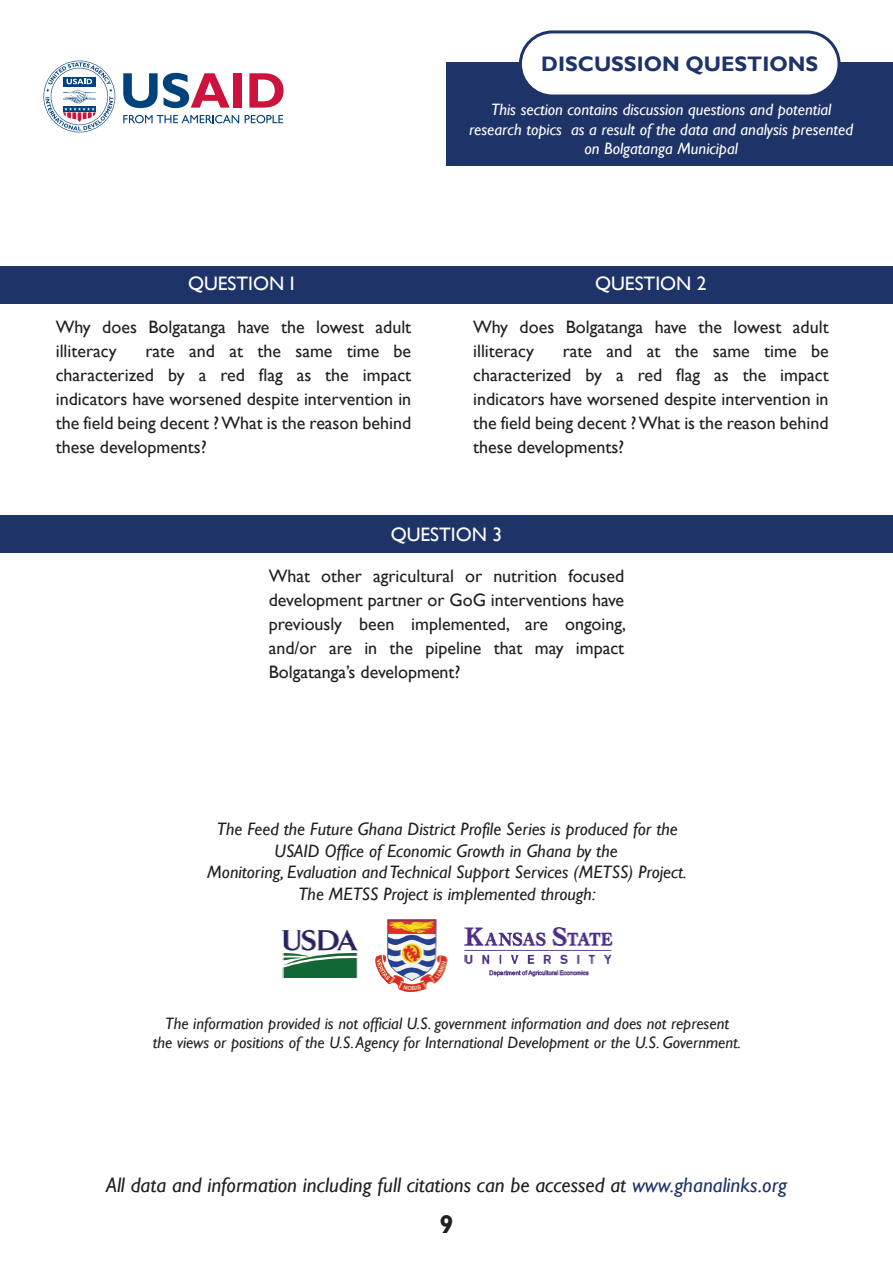
<style>
.page{position:relative;width:893px;height:1263px;background:#fff}
.page>*{position:absolute;margin:0;border:0;box-sizing:border-box;transform-origin:0 0}
.t1{font:700 25.5px "Gill Sans";color:#231f20}
.t2{font:italic 21px "Gill Sans";color:#231f20}
.t3{font:700 21px "Gill Sans";color:#1e3468}
.t4{font:19.5px "Gill Sans";color:#fff}
.t5{font:18px/24px "Gill Sans";color:#231f20;text-align:justify}
.t6{font:italic 18px/21.6px "Gill Sans";color:#231f20;text-align:center}
.t7{font:italic 16.5px/19.8px "Gill Sans";color:#231f20;text-align:center}
.t8{font:italic 16.5px/19.8px "Gill Sans";color:#fff;text-align:center}
.s1{color:#1e3468}
</style>
<div class="page">
<div style="left:446px;top:63px;width:447px;height:103px;background:#1e3468"></div>
<div style="left:520px;top:32px;width:319px;height:64px;background:#fff;border-radius:32px"></div>
<div style="left:519px;top:30px;width:321px;height:68px;border:3px solid #1e3468;border-radius:32px"></div>
<div style="left:0;top:266px;width:893px;height:37px;background:#1e3468"></div>
<div style="left:0;top:515px;width:893px;height:37px;background:#1e3468"></div>
<img style="left:281px;top:919px;width:332px;height:73px">
<svg style="left:123px;top:115px;width:116px;height:8px"></svg>
<svg style="left:245px;top:115px;width:38px;height:8px"></svg>
<svg style="left:123px;top:73px;width:107px;height:35px"></svg>
<div style="left:234px;top:73px;width:8px;height:35px;background:#cd123d"></div>
<svg style="left:249px;top:73px;width:35px;height:35px"></svg>
<svg style="left:43px;top:61px;width:72px;height:71px"></svg>
<p class="t3" style="left:541px;top:51px;width:278px">DISCUSSION QUESTIONS</p>
<p class="t8" style="left:469px;top:99px;width:385px">This section contains discussion questions and potential research topics as a result of the data and analysis presented on Bolgatanga Municipal</p>
<p class="t4" style="left:188px;top:273px;width:108px">QUESTION I</p>
<p class="t4" style="left:595px;top:273px;width:113px">QUESTION 2</p>
<p class="t5" style="left:56px;top:315px;width:357px">Why does Bolgatanga have the lowest adult illiteracy</p>
<p class="t5" style="left:56px;top:339px;width:357px;text-indent:90px">rate and at the same time be characterized by a red flag as the impact indicators have worsened despite intervention in the field being decent ? What is the reason behind these developments?</p>
<p class="t5" style="left:473px;top:315px;width:357px">Why does Bolgatanga have the lowest adult illiteracy</p>
<p class="t5" style="left:473px;top:339px;width:357px;text-indent:90px">rate and at the same time be characterized by a red flag as the impact indicators have worsened despite intervention in the field being decent ? What is the reason behind these developments?</p>
<p class="t4" style="left:391px;top:523px;width:113px">QUESTION 3</p>
<p class="t5" style="left:269px;top:564px;width:359px">What other agricultural or nutrition focused development partner or GoG interventions have previously been implemented, are ongoing, and/or are in the pipeline that may impact Bolgatanga’s development?</p>
<p class="t6" style="left:207px;top:818px;width:481px">The Feed the Future Ghana District Profile Series is produced for the USAID Office of Economic Growth in Ghana by the<br>Monitoring, Evaluation and Technical Support Services (METSS) Project.<br>The METSS Project is implemented through:</p>
<p class="t7" style="left:153px;top:1013px;width:590px">The information provided is not official U.S. government information and does not represent<br>the views or positions of the U.S. Agency for International Development or the U.S. Government.</p>
<p class="t2" style="left:106px;top:1173px;width:683px">All data and information including full citations can be accessed at <span class="s1">www.ghanalinks.org</span></p>
<h1 class="t1" style="left:439px;top:1209px;width:16px">9</h1>
</div>
